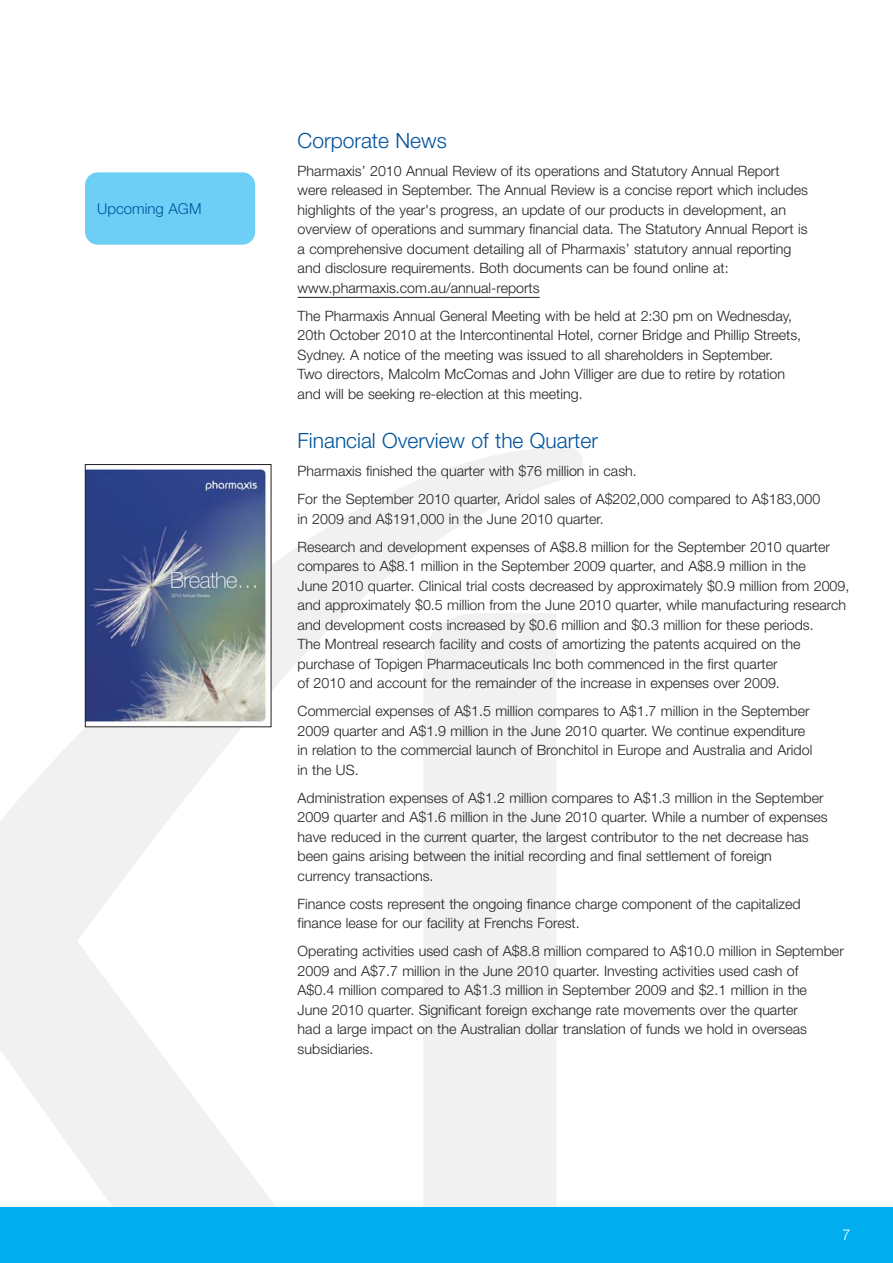
<style>
.page{position:relative;width:893px;height:1263px;background:#fff}
.page>*{position:absolute;margin:0;border:0;box-sizing:border-box;transform-origin:0 0}
.t1{font:300 21px "Helvetica Neue";color:#00539b}
.t2{font:300 15px "Helvetica Neue";color:#00539b}
.t3{font:300 15px "Helvetica Neue";color:#fff}
.t4{font:300 14.25px/19.5px "Helvetica Neue";color:#231f20}
</style>
<div class="page">
<svg style="left:0;top:447px;width:583px;height:761px"></svg>
<hr style="left:298px;top:297px;width:242px;height:1px;background:#231f20">
<div style="left:0;top:1208px;width:893px;height:55px;background:#00aeef"></div>
<div style="left:85px;top:172px;width:170px;height:73px;background:#6dcff6;border-radius:13px"></div>
<img style="left:87px;top:466px;width:182px;height:259px">
<div style="left:85px;top:464px;width:186px;height:263px;border:1px solid #231f20"></div>
<p class="t2" style="left:97px;top:203px;width:106px">Upcoming AGM</p>
<h1 class="t1" style="left:298px;top:133px;width:151px">Corporate News</h1>
<p class="t4" style="left:298px;top:162px;width:512px">Pharmaxis’ 2010 Annual Review of its operations and Statutory Annual Report were released in September. The Annual Review is a concise report which includes highlights of the year's progress, an update of our products in development, an overview of operations and summary financial data. The Statutory Annual Report is a comprehensive document detailing all of Pharmaxis’ statutory annual reporting and disclosure requirements. Both documents can be found online at: www.pharmaxis.com.au/annual-reports</p>
<p class="t4" style="left:298px;top:307px;width:505px">The Pharmaxis Annual General Meeting with be held at 2:30 pm on Wednesday, 20th October 2010 at the Intercontinental Hotel, corner Bridge and Phillip Streets, Sydney. A notice of the meeting was issued to all shareholders in September.<br>Two directors, Malcolm McComas and John Villiger are due to retire by rotation and will be seeking re-election at this meeting.</p>
<h1 class="t1" style="left:298px;top:433px;width:302px">Financial Overview of the Quarter</h1>
<p class="t4" style="left:298px;top:458px;width:524px;line-height:28px">Pharmaxis finished the quarter with $76 million in cash.<br>For the September 2010 quarter, Aridol sales of A$202,000 compared to A$183,000</p>
<p class="t4" style="left:298px;top:506px;width:534px;line-height:28px">in 2009 and A$191,000 in the June 2010 quarter.<br>Research and development expenses of A$8.8 million for the September 2010 quarter</p>
<p class="t4" style="left:298px;top:558px;width:553px">compares to A$8.1 million in the September 2009 quarter, and A$8.9 million in the<br>June 2010 quarter. Clinical trial costs decreased by approximately $0.9 million from 2009, and approximately $0.5 million from the June 2010 quarter, while manufacturing research and development costs increased by $0.6 million and $0.3 million for these periods.<br>The Montreal research facility and costs of amortizing the patents acquired on the purchase of Topigen Pharmaceuticals Inc both commenced in the first quarter<br>of 2010 and account for the remainder of the increase in expenses over 2009.</p>
<p class="t4" style="left:298px;top:703px;width:516px">Commercial expenses of A$1.5 million compares to A$1.7 million in the September 2009 quarter and A$1.9 million in the June 2010 quarter. We continue expenditure in relation to the commercial launch of Bronchitol in Europe and Australia and Aridol in the US.</p>
<p class="t4" style="left:298px;top:789px;width:532px">Administration expenses of A$1.2 million compares to A$1.3 million in the September 2009 quarter and A$1.6 million in the June 2010 quarter. While a number of expenses have reduced in the current quarter, the largest contributor to the net decrease has been gains arising between the initial recording and final settlement of foreign currency transactions.</p>
<p class="t4" style="left:298px;top:895px;width:504px">Finance costs represent the ongoing finance charge component of the capitalized finance lease for our facility at Frenchs Forest.</p>
<p class="t4" style="left:298px;top:943px;width:548px">Operating activities used cash of A$8.8 million compared to A$10.0 million in September 2009 and A$7.7 million in the June 2010 quarter. Investing activities used cash of<br>A$0.4 million compared to A$1.3 million in September 2009 and $2.1 million in the<br>June 2010 quarter. Significant foreign exchange rate movements over the quarter<br>had a large impact on the Australian dollar translation of funds we hold in overseas subsidiaries.</p>
<p class="t3" style="left:842px;top:1229px;width:10px">7</p>
</div>
